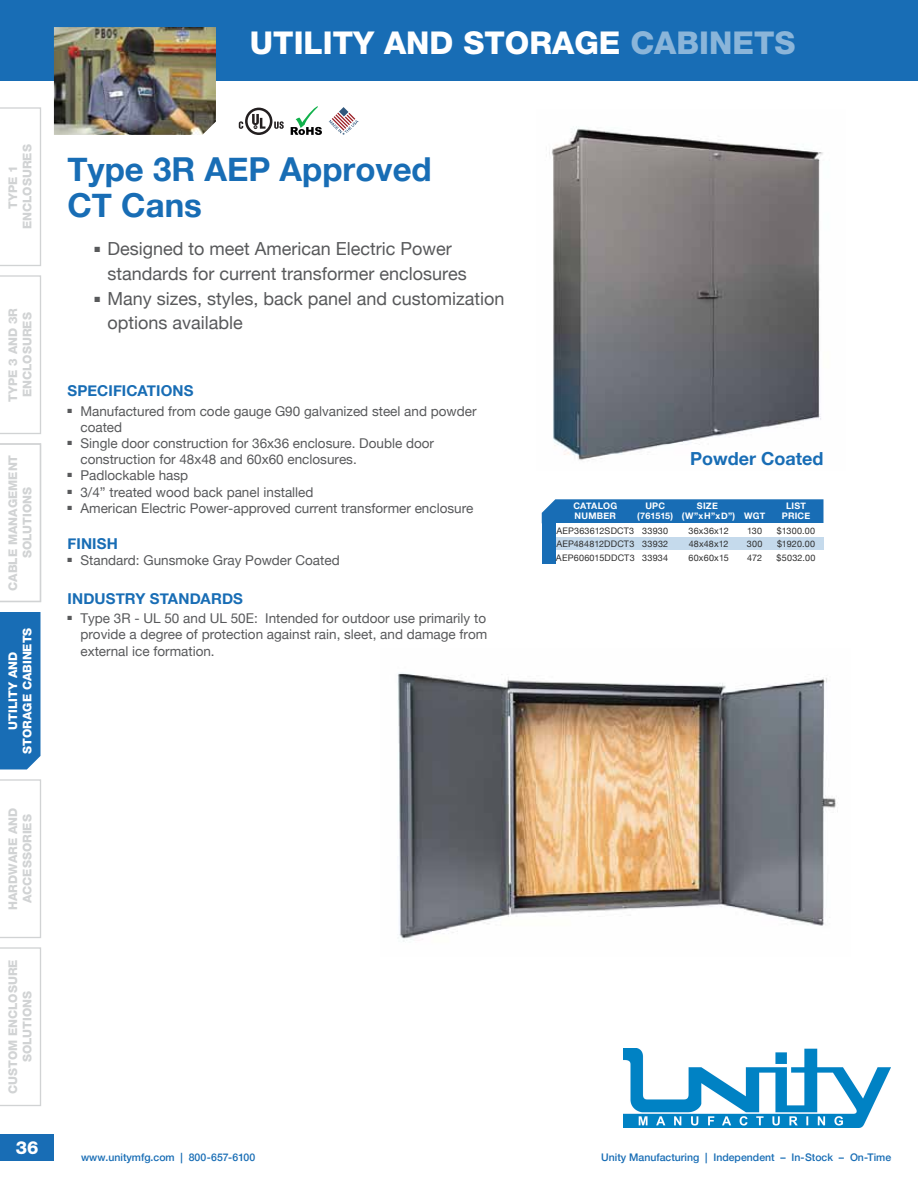
<style>
.page{position:relative;width:918px;height:1188px;background:#fff}
.page>*{position:absolute;margin:0;border:0;box-sizing:border-box;transform-origin:0 0}
.t1{font:700 33px/36px "Helvetica Neue";color:#186db5}
.t2{font:800 31.5px "Helvetica Neue";color:#fff}
.t3{font:18px/24.6px "Helvetica Neue";color:#58595b}
.t4{font:700 18px "Helvetica Neue";color:#186db5}
.t5{font:800 18px "Helvetica Neue";color:#fff}
.t6{font:700 15px "Helvetica Neue";letter-spacing:.01em;color:#186db5}
.t7{font:13.5px/16.2px "Helvetica Neue";color:#58595b}
.t8{font:800 12px/14.4px "Helvetica Neue";color:#d1d3d4;text-align:center}
.t9{font:800 12px/14.4px "Helvetica Neue";color:#fff;text-align:center}
.t10{font:500 10.5px "Helvetica Neue";color:#186db5}
.t11{font:9px "Helvetica Neue";letter-spacing:.025em;color:#2f2f2f}
.t12{font:700 9px "Helvetica Neue";letter-spacing:.025em;color:#fff}
.s1{color:rgb(255 255 255/.5)}
</style>
<div class="page">
<div style="left:0;top:0;width:918px;height:81px;background:#186db5"></div>
<div style="left:0;top:1134px;width:54px;height:27px;background:#186db5"></div>
<div style="left:0;top:612px;width:40px;height:157px;background:#186db5"></div>
<svg style="left:0;top:947px;width:41px;height:159px"></svg>
<svg style="left:0;top:107px;width:41px;height:159px"></svg>
<svg style="left:0;top:779px;width:41px;height:159px"></svg>
<svg style="left:0;top:275px;width:41px;height:159px"></svg>
<svg style="left:0;top:443px;width:41px;height:159px"></svg>
<img style="left:54px;top:27px;width:162px;height:108px">
<img style="left:549px;top:126px;width:274px;height:335px">
<img style="left:397px;top:673px;width:441px;height:269px">
<div style="left:542px;top:499px;width:281px;height:24px;background:#186db5"></div>
<div style="left:555px;top:537px;width:269px;height:13px;background:#c5daec"></div>
<div style="left:542px;top:515px;width:13px;height:49px;background:#186db5"></div>
<svg style="left:239px;top:108px;width:45px;height:27px"></svg>
<svg style="left:291px;top:106px;width:31px;height:29px"></svg>
<svg style="left:329px;top:107px;width:30px;height:28px"></svg>
<img style="left:624px;top:1049px;width:266px;height:78px">
<h2 class="t2" style="left:250px;top:24px;width:547px">UTILITY AND STORAGE <span class="s1">CABINETS</span></h2>
<p class="t8" style="left:6px;top:229px;width:86px;rotate:-90deg">TYPE 1<br>ENCLOSURES</p>
<p class="t8" style="left:6px;top:402px;width:95px;rotate:-90deg">TYPE 3 AND 3R<br>ENCLOSURES</p>
<p class="t8" style="left:6px;top:591px;width:138px;rotate:-90deg">CABLE MANAGEMENT<br>SOLUTIONS</p>
<p class="t9" style="left:6px;top:754px;width:128px;rotate:-90deg">UTILITY AND<br>STORAGE CABINETS</p>
<p class="t8" style="left:6px;top:910px;width:104px;rotate:-90deg">HARDWARE AND<br>ACCESSORIES</p>
<p class="t8" style="left:6px;top:1094px;width:136px;rotate:-90deg">CUSTOM ENCLOSURE<br>SOLUTIONS</p>
<h3 class="t5" style="left:16px;top:1137px;width:24px">36</h3>
<h1 class="t1" style="left:67px;top:151px;width:366px">Type 3R AEP Approved<br>CT Cans</h1>
<h3 class="t3" style="left:107px;top:236px;width:361px;text-indent:-13px">■ Designed to meet American Electric Power standards for current transformer enclosures</h3>
<h3 class="t3" style="left:107px;top:286px;width:399px;text-indent:-13px">■ Many sizes, styles, back panel and customization options available</h3>
<p class="t6" style="left:68px;top:382px;width:128px">SPECIFICATIONS</p>
<p class="t7" style="left:80px;top:403px;width:398px;text-indent:-13px">■ Manufactured from code gauge G90 galvanized steel and powder coated</p>
<p class="t7" style="left:80px;top:435px;width:355px;text-indent:-13px">■ Single door construction for 36x36 enclosure. Double door construction for 48x48 and 60x60 enclosures.</p>
<p class="t7" style="left:68px;top:467px;width:122px">■ Padlockable hasp</p>
<p class="t7" style="left:68px;top:484px;width:248px">■ 3/4” treated wood back panel installed</p>
<p class="t7" style="left:68px;top:500px;width:407px">■ American Electric Power-approved current transformer enclosure</p>
<p class="t6" style="left:68px;top:534px;width:52px">FINISH</p>
<p class="t7" style="left:68px;top:552px;width:274px">■ Standard: Gunsmoke Gray Powder Coated</p>
<p class="t6" style="left:68px;top:589px;width:177px">INDUSTRY STANDARDS</p>
<p class="t7" style="left:80px;top:610px;width:408px;text-align:justify;text-indent:-13px">■ Type 3R - UL 50 and UL 50E: Intended for outdoor use primarily to provide a degree of protection against rain, sleet, and damage from external ice formation.</p>
<h3 class="t4" style="left:690px;top:447px;width:135px">Powder Coated</h3>
<p class="t12" style="left:573px;top:501px;width:45px">CATALOG</p>
<p class="t12" style="left:645px;top:501px;width:21px">UPC</p>
<p class="t12" style="left:697px;top:501px;width:22px">SIZE</p>
<p class="t12" style="left:786px;top:501px;width:22px">LIST</p>
<p class="t12" style="left:575px;top:510px;width:43px">NUMBER</p>
<p class="t12" style="left:637px;top:510px;width:130px">(761515) (W”xH”xD”) WGT</p>
<p class="t12" style="left:782px;top:510px;width:30px">PRICE</p>
<p class="t11" style="left:556px;top:525px;width:113px">AEP363612SDCT3 33930</p>
<p class="t11" style="left:689px;top:525px;width:42px">36x36x12</p>
<p class="t11" style="left:747px;top:525px;width:16px">130</p>
<p class="t11" style="left:777px;top:525px;width:40px">$1300.00</p>
<p class="t11" style="left:556px;top:538px;width:113px">AEP484812DDCT3 33932</p>
<p class="t11" style="left:689px;top:538px;width:41px">48x48x12</p>
<p class="t11" style="left:747px;top:538px;width:17px">300</p>
<p class="t11" style="left:777px;top:538px;width:40px">$1920.00</p>
<p class="t11" style="left:556px;top:552px;width:114px">AEP606015DDCT3 33934</p>
<p class="t11" style="left:688px;top:552px;width:42px">60x60x15</p>
<p class="t11" style="left:747px;top:552px;width:16px">472</p>
<p class="t11" style="left:777px;top:552px;width:40px">$5032.00</p>
<p class="t10" style="left:81px;top:1151px;width:176px">www.unitymfg.com | 800-657-6100</p>
<p class="t10" style="left:601px;top:1151px;width:291px">Unity Manufacturing | Independent – In-Stock – On-Time</p>
</div>
